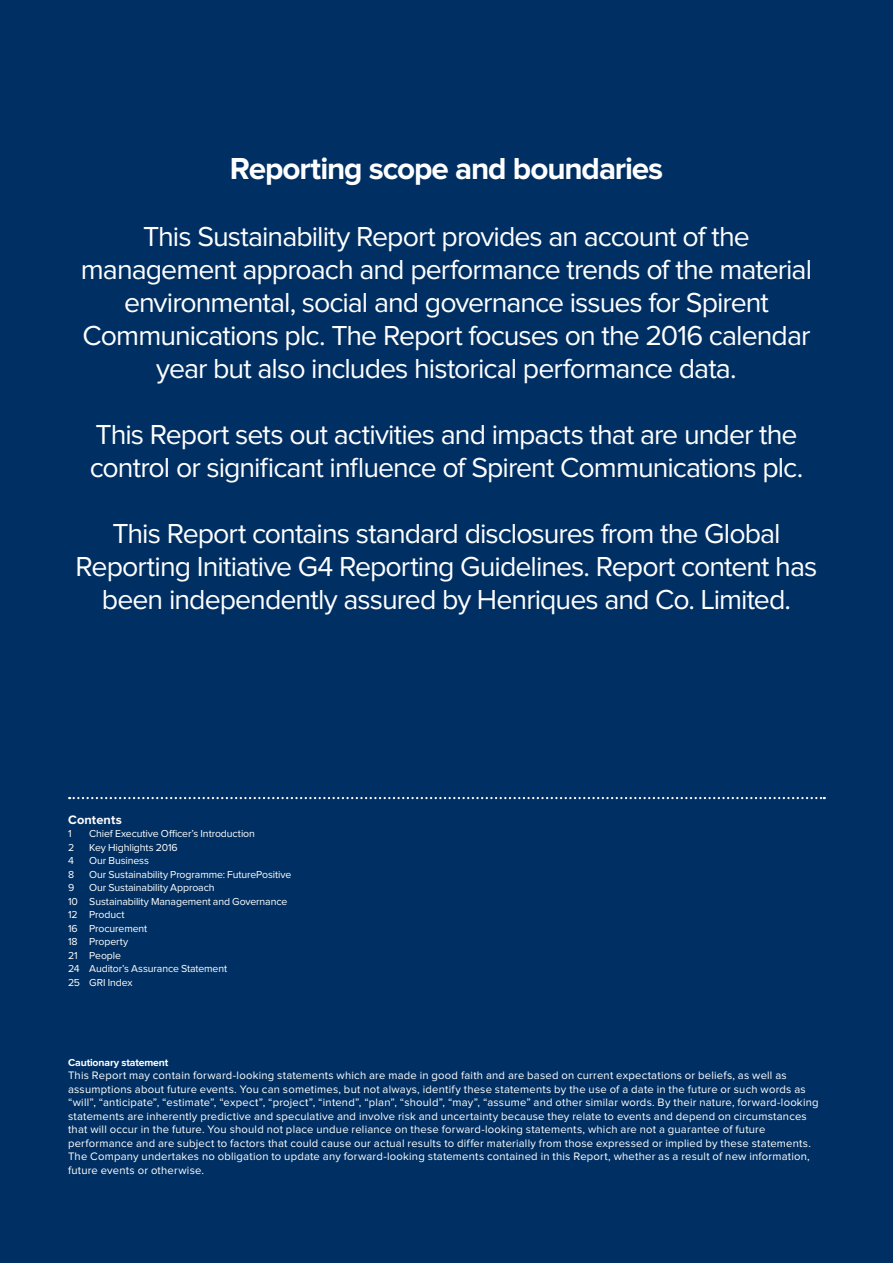
<style>
.page{position:relative;width:893px;height:1263px;background:#003063}
.page>*{position:absolute;margin:0;border:0;box-sizing:border-box;transform-origin:0 0}
.t1{font:700 31.5px "Proxima Nova";letter-spacing:-.035em;color:#fff}
.t2{font:28.5px/33px "Proxima Nova";letter-spacing:-.035em;color:#fff;text-align:center}
.t3{font:700 12.75px "Proxima Nova";letter-spacing:.01em;color:#fff}
.t4{font:11.25px/13.5px "Proxima Nova";letter-spacing:.02em;color:#fff}
.t5{font:10.5px/13.5px "Proxima Nova";letter-spacing:-.01em;color:#fff}
.t6{font:700 10.5px "Proxima Nova";letter-spacing:-.01em;color:#fff}
</style>
<div class="page">
<svg style="left:69px;top:797px;width:756px;height:2px"></svg>
<h1 class="t1" style="left:230px;top:154px;width:435px">Reporting scope and boundaries</h1>
<p class="t2" style="left:81px;top:221px;width:733px">This Sustainability Report provides an account of the management approach and performance trends of the material environmental, social and governance issues for Spirent Communications plc. The Report focuses on the 2016 calendar year but also includes historical performance data.</p>
<h2 class="t2" style="left:90px;top:419px;width:715px;text-align:left">This Report sets out activities and impacts that are under the control or significant influence of Spirent Communications plc.</h2>
<h2 class="t2" style="left:76px;top:518px;width:743px">This Report contains standard disclosures from the Global<br>Reporting Initiative G4 Reporting Guidelines. Report content has been independently assured by Henriques and Co. Limited.</h2>
<p class="t3" style="left:68px;top:813px;width:55px">Contents</p>
<p class="t5" style="left:68px;top:827px;width:5px">1</p>
<p class="t5" style="left:89px;top:827px;width:167px">Chief Executive Officer’s Introduction</p>
<p class="t5" style="left:68px;top:841px;width:8px">2</p>
<p class="t5" style="left:89px;top:841px;width:90px">Key Highlights 2016</p>
<p class="t5" style="left:68px;top:854px;width:7px">4</p>
<p class="t5" style="left:89px;top:854px;width:61px">Our Business</p>
<p class="t5" style="left:68px;top:868px;width:8px">8</p>
<p class="t5" style="left:89px;top:868px;width:204px">Our Sustainability Programme: FuturePositive</p>
<p class="t5" style="left:68px;top:881px;width:8px">9</p>
<p class="t5" style="left:68px;top:881px;width:221px;text-indent:21px">Our Sustainability Approach<br>10 Sustainability Management and Governance<br>12 Product<br>16 Procurement<br>18 Property<br>21 People<br>24 Auditor’s Assurance Statement<br>25 GRI Index</p>
<p class="t6" style="left:68px;top:1057px;width:102px">Cautionary statement</p>
<p class="t4" style="left:68px;top:1069px;width:752px">This Report may contain forward-looking statements which are made in good faith and are based on current expectations or beliefs, as well as assumptions about future events. You can sometimes, but not always, identify these statements by the use of a date in the future or such words as “will”, “anticipate”, “estimate”, “expect”, “project”, “intend”, “plan”, “should”, “may”, “assume” and other similar words. By their nature, forward-looking statements are inherently predictive and speculative and involve risk and uncertainty because they relate to events and depend on circumstances that will occur in the future. You should not place undue reliance on these forward-looking statements, which are not a guarantee of future performance and are subject to factors that could cause our actual results to differ materially from those expressed or implied by these statements.<br>The Company undertakes no obligation to update any forward-looking statements contained in this Report, whether as a result of new information, future events or otherwise.</p>
</div>
